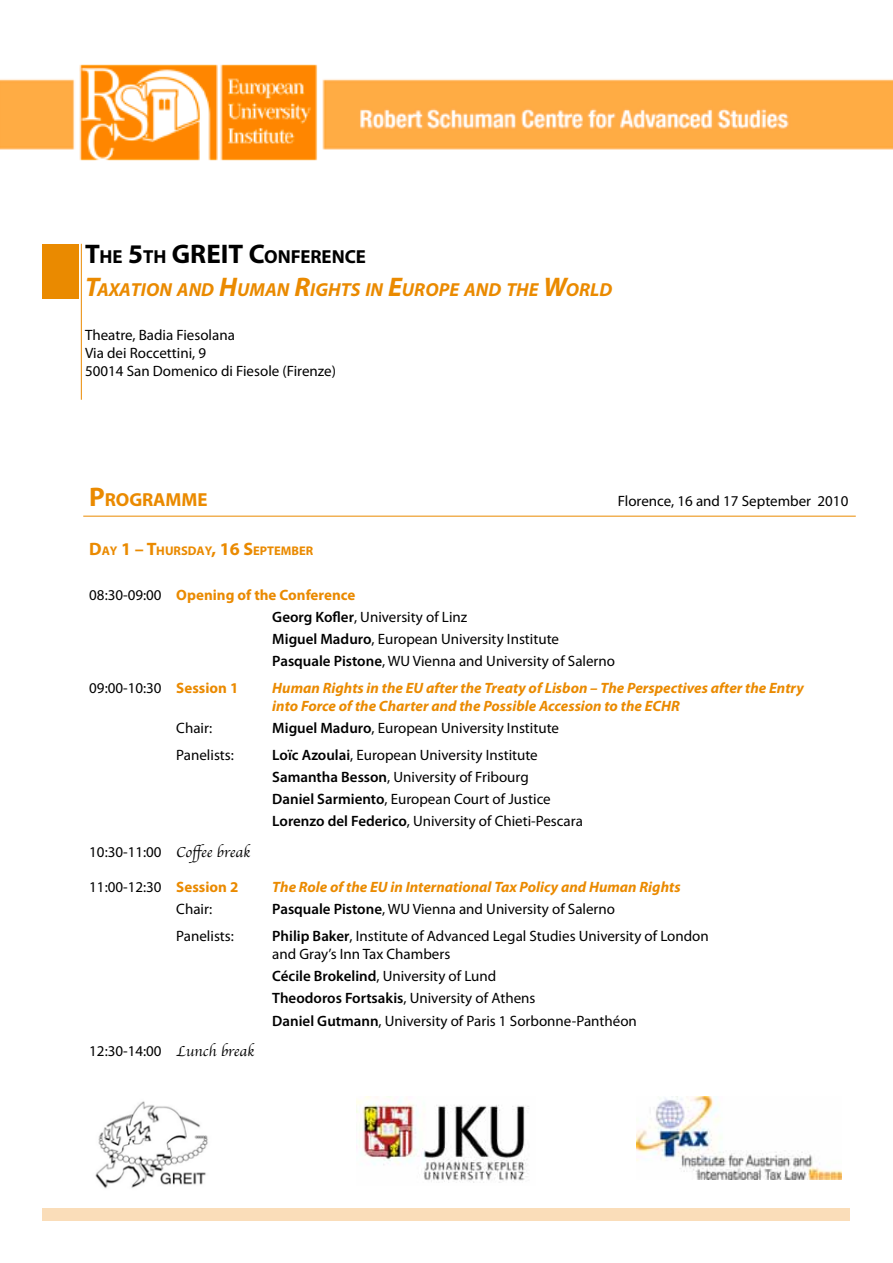
<style>
.page{position:relative;width:893px;height:1263px;background:#fff}
.page>*{position:absolute;margin:0;border:0;box-sizing:border-box;transform-origin:0 0}
.t1{font:italic 700 18.9px/32.4px "Myriad Pro";color:#ea8a00}
.t2{font:700 18.9px "Myriad Pro";color:#ea8a00}
.t3{font:15px/22.2px "Myriad Pro";color:#000}
.t4{font:italic 700 15px/18px "Myriad Pro";color:#ea8a00}
.t5{font:700 12.6px "Myriad Pro";color:#ea8a00}
.s1{font-style:normal;font-size:27px;color:#000}
.s2{font-style:normal;color:#000}
.s3{font-size:27px}
.s4{font-size:18px}
.s5{font-weight:700;color:#ea8a00}
.s6{font-weight:600}
.s7{font-family:"Apple Chancery"}
</style>
<div class="page">
<div style="left:43px;top:1208px;width:807px;height:12px;background:#faddb9"></div>
<div style="left:43px;top:244px;width:36px;height:55px;background:#ea8a00"></div>
<hr style="left:81px;top:244px;width:1px;height:156px;background:#ea8a00">
<hr style="left:83px;top:516px;width:773px;height:1px;background:#ea8a00">
<img style="left:0;top:64px;width:893px;height:97px">
<img style="left:95px;top:1101px;width:113px;height:88px">
<img style="left:356px;top:1097px;width:173px;height:86px">
<img style="left:636px;top:1097px;width:206px;height:83px">
<p class="t1" style="left:85px;top:240px;width:529px"><span class="s1">T</span><span class="s2">HE</span> <span class="s1">5</span><span class="s2">TH</span> <span class="s1">GREIT C</span><span class="s2">ONFERENCE<br></span><span class="s3">T</span>AXATION AND <span class="s3">H</span>UMAN <span class="s3">R</span>IGHTS IN <span class="s3">E</span>UROPE AND THE <span class="s3">W</span>ORLD</p>
<p class="t3" style="left:85px;top:325px;width:252px;line-height:18px">Theatre, Badia Fiesolana<br>Via dei Roccettini, 9<br>50014 San Domenico di Fiesole (Firenze)</p>
<p class="t2" style="left:89px;top:487px;width:120px"><span class="s3">P</span>ROGRAMME</p>
<p class="t3" style="left:618px;top:489px;width:232px">Florence, 16 and 17 September 2010</p>
<p class="t5" style="left:89px;top:543px;width:224px"><span class="s4">D</span>AY <span class="s4">1 – T</span>HURSDAY<span class="s4">, 16 S</span>EPTEMBER</p>
<p class="t3" style="left:272px;top:583px;width:344px;text-indent:-183px">08:30-09:00 <span class="s5">Opening of the Conference<br></span><span class="s6">Georg Kofler</span>, University of Linz<br><span class="s6">Miguel Maduro</span>, European University Institute <span class="s6">Pasquale Pistone</span>, WU Vienna and University of Salerno</p>
<p class="t3" style="left:89px;top:676px;width:151px">09:00-10:30 <span class="s5">Session 1</span></p>
<p class="t4" style="left:272px;top:678px;width:533px">Human Rights in the EU after the Treaty of Lisbon – The Perspectives after the Entry into Force of the Charter and the Possible Accession to the ECHR</p>
<p class="t3" style="left:176px;top:717px;width:37px">Chair:</p>
<p class="t3" style="left:272px;top:717px;width:288px"><span class="s6">Miguel Maduro</span>, European University Institute</p>
<p class="t3" style="left:176px;top:743px;width:59px">Panelists:</p>
<p class="t3" style="left:272px;top:743px;width:312px"><span class="s6">Loïc Azoulai</span>, European University Institute <span class="s6">Samantha Besson</span>, University of Fribourg<br><span class="s6">Daniel Sarmiento</span>, European Court of Justice <span class="s6">Lorenzo del Federico</span>, University of Chieti-Pescara</p>
<p class="t3" style="left:89px;top:841px;width:162px">10:30-11:00 <span class="s7">Coffee break</span></p>
<p class="t3" style="left:89px;top:876px;width:151px">11:00-12:30 <span class="s5">Session 2</span></p>
<p class="t4" style="left:272px;top:877px;width:410px">The Role of the EU in International Tax Policy and Human Rights</p>
<p class="t3" style="left:176px;top:898px;width:37px">Chair:</p>
<p class="t3" style="left:272px;top:898px;width:344px"><span class="s6">Pasquale Pistone</span>, WU Vienna and University of Salerno</p>
<p class="t3" style="left:176px;top:924px;width:59px">Panelists:</p>
<p class="t3" style="left:272px;top:926px;width:438px;line-height:18px"><span class="s6">Philip Baker</span>, Institute of Advanced Legal Studies University of London and Gray’s Inn Tax Chambers</p>
<p class="t3" style="left:272px;top:965px;width:366px"><span class="s6">Cécile Brokelind</span>, University of Lund<br><span class="s6">Theodoros Fortsakis</span>, University of Athens<br><span class="s6">Daniel Gutmann</span>, University of Paris 1 Sorbonne-Panthéon</p>
<p class="t3" style="left:89px;top:1040px;width:166px">12:30-14:00 <span class="s7">Lunch break</span></p>
</div>
